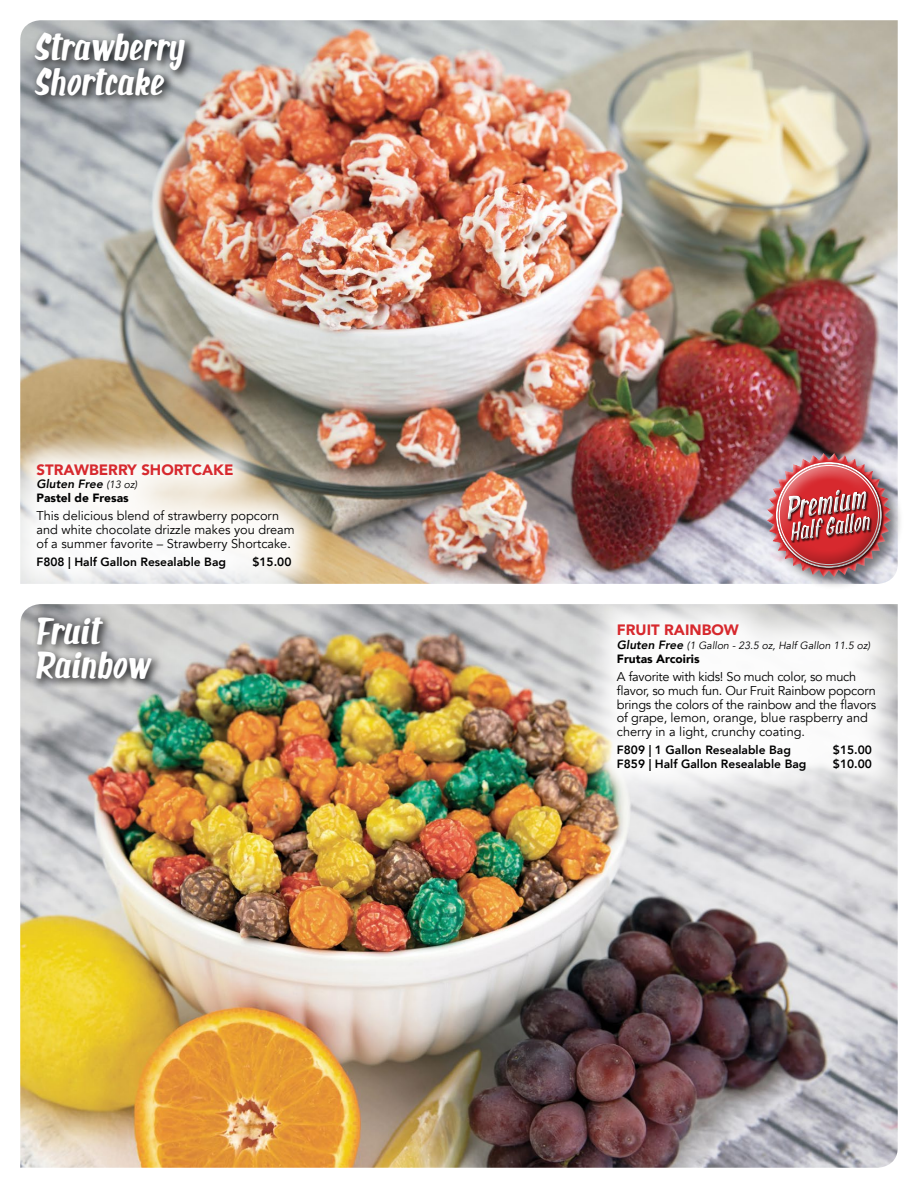
<style>
.page{position:relative;width:918px;height:1188px;background:#fff}
.page>*{position:absolute;margin:0;border:0;box-sizing:border-box;transform-origin:0 0}
.t1{font:28.5px/34.2px "Silver Age Queens";letter-spacing:.025em;color:#fff}
.t2{font:900 15px "Avenir";color:#d7292e}
.t3{font:12.75px/13.8px "Avenir";color:#000}
.t4{font:800 12px "Avenir";color:#000}
.t5{font:900 12px/13.8px "Avenir";color:#000}
.t6{font:italic 10.5px "Avenir";color:#000}
.s1{font-weight:800;font-style:italic}
.s2{font-weight:400;font-style:italic;font-size:10.5px}
.s3{font-weight:800;font-size:12px}
</style>
<div class="page">
<img style="left:20px;top:604px;width:878px;height:564px">
<div style="left:579px;top:586px;width:335px;height:223px;background:#fff;opacity:.95"></div>
<div style="left:32px;top:613px;width:131px;height:77px;background:#000;opacity:.7"></div>
<img style="left:20px;top:20px;width:878px;height:564px">
<div style="left:0;top:425px;width:332px;height:182px;background:#fff;opacity:.95"></div>
<div style="left:30px;top:28px;width:166px;height:78px;background:#000;opacity:.7"></div>
<div style="left:765px;top:451px;width:140px;height:140px;background:#000;opacity:.5"></div>
<div style="left:759px;top:445px;width:127px;height:104px;background:#fff;opacity:.75"></div>
<div style="left:771px;top:480px;width:128px;height:105px;background:#000;opacity:.4"></div>
<img style="left:767px;top:453px;width:124px;height:124px">
<h1 class="t1" style="left:34px;top:32px;width:151px">Strawberry<br>Shortcake</h1>
<p class="t2" style="left:36px;top:457px;width:199px">STRAWBERRY SHORTCAKE</p>
<p class="t5" style="left:36px;top:477px;width:102px"><span class="s1">Gluten Free</span> <span class="s2">(13 oz)<br></span>Pastel de Fresas</p>
<p class="t3" style="left:36px;top:509px;width:260px">This delicious blend of strawberry popcorn and white chocolate drizzle makes you dream of a summer favorite – Strawberry Shortcake.</p>
<p class="t4" style="left:36px;top:553px;width:191px">F808 | Half Gallon Resealable Bag</p>
<p class="t4" style="left:252px;top:553px;width:41px">$15.00</p>
<h1 class="t1" style="left:34px;top:615px;width:117px">Fruit<br>Rainbow</h1>
<p class="t2" style="left:617px;top:617px;width:123px">FRUIT RAINBOW</p>
<p class="t6" style="left:617px;top:639px;width:255px"><span class="s3">Gluten Free</span> (1 Gallon - 23.5 oz, Half Gallon 11.5 oz)</p>
<p class="t5" style="left:617px;top:652px;width:84px">Frutas Arcoiris</p>
<p class="t3" style="left:617px;top:670px;width:261px">A favorite with kids! So much color, so much flavor, so much fun. Our Fruit Rainbow popcorn brings the colors of the rainbow and the flavors of grape, lemon, orange, blue raspberry and cherry in a light, crunchy coating.</p>
<p class="t4" style="left:617px;top:741px;width:175px">F809 | 1 Gallon Resealable Bag</p>
<p class="t4" style="left:833px;top:741px;width:41px">$15.00</p>
<p class="t4" style="left:617px;top:755px;width:191px">F859 | Half Gallon Resealable Bag</p>
<p class="t4" style="left:833px;top:755px;width:41px">$10.00</p>
</div>
